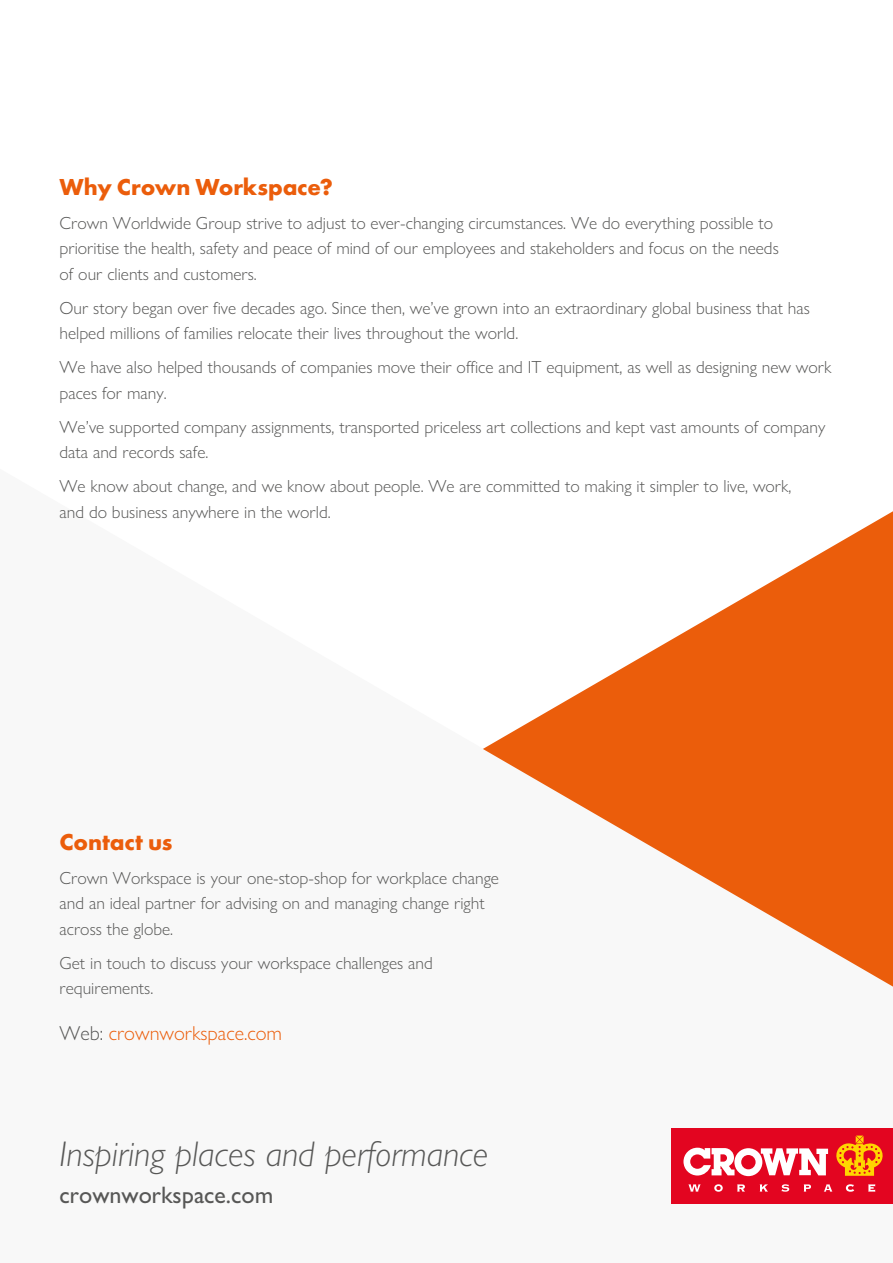
<style>
.page{position:relative;width:893px;height:1263px;background:#fff}
.page>*{position:absolute;margin:0;border:0;box-sizing:border-box;transform-origin:0 0}
.t1{font:italic 300 35.85px "Gill Sans Nova";color:#575756}
.t2{font:700 24px "Futura PT";letter-spacing:-.005em;color:#eb5d0b}
.t3{font:500 23.85px "Gill Sans Nova";color:#575756}
.t4{font:300 20.25px "Gill Sans Nova";color:#eb5d0b}
.t5{font:300 17.55px/25.5px "Gill Sans Nova";color:#575756}
.s1{color:#575756}
</style>
<div class="page">
<svg style="left:483px;top:511px;width:410px;height:476px"></svg>
<div style="left:672px;top:1128px;width:221px;height:75px;background:#e30520"></div>
<svg style="left:683px;top:1148px;width:145px;height:28px"></svg>
<svg style="left:836px;top:1135px;width:47px;height:41px"></svg>
<svg style="left:688px;top:1184px;width:13px;height:7px"></svg>
<svg style="left:714px;top:1184px;width:9px;height:8px"></svg>
<svg style="left:737px;top:1184px;width:8px;height:7px"></svg>
<svg style="left:760px;top:1184px;width:8px;height:7px"></svg>
<svg style="left:781px;top:1184px;width:8px;height:8px"></svg>
<svg style="left:804px;top:1184px;width:7px;height:7px"></svg>
<svg style="left:824px;top:1184px;width:8px;height:7px"></svg>
<svg style="left:846px;top:1184px;width:8px;height:8px"></svg>
<svg style="left:868px;top:1184px;width:7px;height:8px"></svg>
<h2 class="t2" style="left:60px;top:171px;width:275px">Why Crown Workspace?</h2>
<p class="t5" style="left:60px;top:210px;width:721px">Crown Worldwide Group strive to adjust to ever-changing circumstances. We do everything possible to prioritise the health, safety and peace of mind of our employees and stakeholders and focus on the needs of our clients and customers.</p>
<p class="t5" style="left:60px;top:295px;width:752px">Our story began over five decades ago. Since then, we’ve grown into an extraordinary global business that has helped millions of families relocate their lives throughout the world.</p>
<p class="t5" style="left:60px;top:354px;width:773px">We have also helped thousands of companies move their office and IT equipment, as well as designing new work paces for many.</p>
<p class="t5" style="left:60px;top:414px;width:767px">We’ve supported company assignments, transported priceless art collections and kept vast amounts of company data and records safe.</p>
<p class="t5" style="left:60px;top:473px;width:733px">We know about change, and we know about people. We are committed to making it simpler to live, work, and do business anywhere in the world.</p>
<h2 class="t2" style="left:60px;top:826px;width:114px">Contact us</h2>
<p class="t5" style="left:60px;top:865px;width:441px">Crown Workspace is your one-stop-shop for workplace change and an ideal partner for advising on and managing change right across the globe.</p>
<p class="t5" style="left:60px;top:950px;width:375px">Get in touch to discuss your workspace challenges and requirements.</p>
<p class="t4" style="left:60px;top:1020px;width:224px"><span class="s1">Web:</span> crownworkspace.com</p>
<h1 class="t1" style="left:60px;top:1132px;width:430px">Inspiring places and performance</h1>
<h3 class="t3" style="left:60px;top:1181px;width:215px">crownworkspace.com</h3>
</div>
